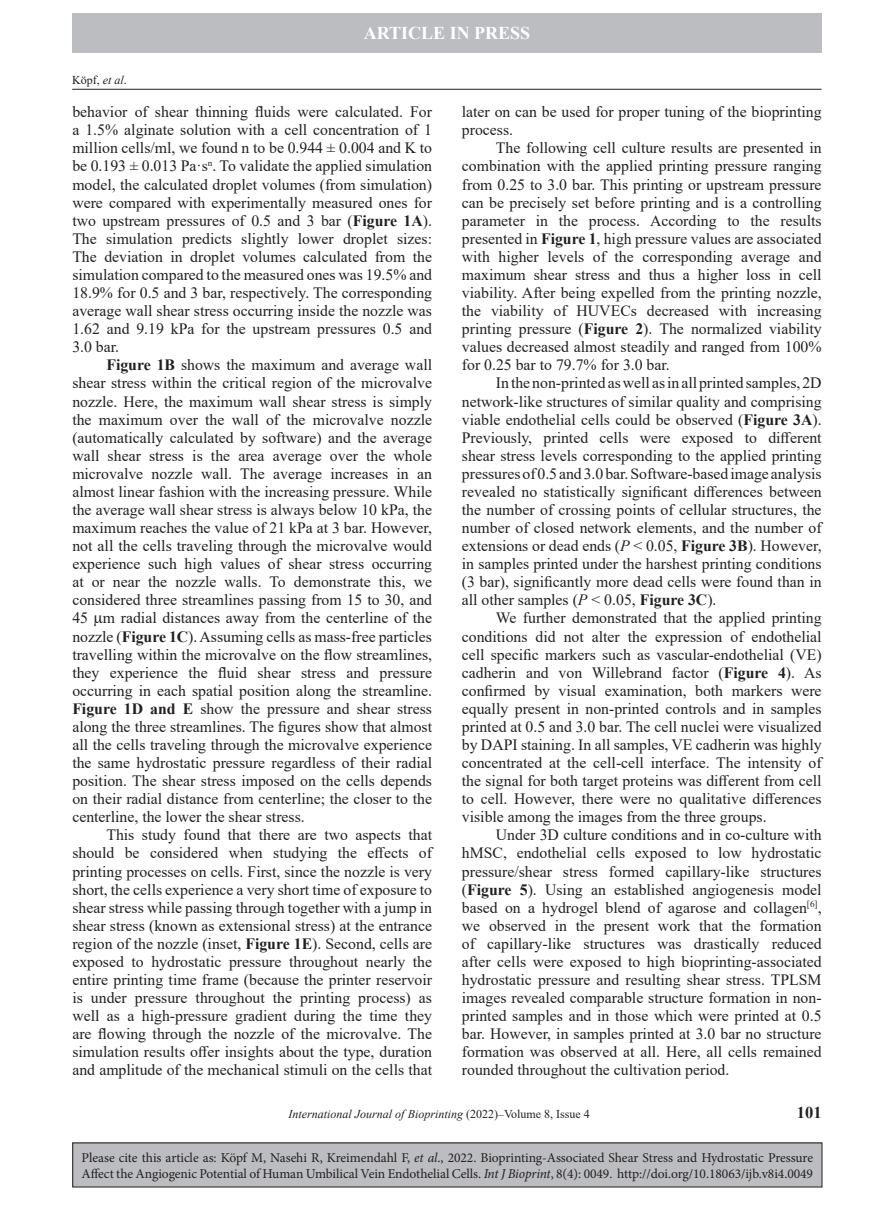
<style>
.page{position:relative;width:894px;height:1212px;background:#fff}
.page>*{position:absolute;margin:0;border:0;box-sizing:border-box;transform-origin:0 0}
.t1{font:700 18px "Times New Roman";color:#fff}
.t2{font:700 16.5px "Times New Roman";color:#231f20}
.TX{font:15.75px/18.1px "Times New Roman";color:#231f20;text-align:justify}
.TXFL{font:15.75px/18.1px "Times New Roman";color:#231f20;text-align:justify}
.t3{font:13.5px/16.5px "Minion Pro";letter-spacing:-.005em;color:#231f20}
.t4{font:italic 12px "Times New Roman";color:#231f20}
.t5{font:12px "Times New Roman";color:#231f20}
.s1{font-style:italic}
.s2{font-weight:700}
.s3{font-style:normal}
</style>
<div class="page">
<hr style="left:72px;top:89px;width:749px;height:1px;background:#231f20">
<div style="left:72px;top:13px;width:749px;height:40px;background:#bcbdc0"></div>
<div style="left:73px;top:1143px;width:748px;height:44px;background:#bcbdc0"></div>
<p class="t5" style="left:72px;top:72px;width:56px">Köpf, <span class="s1">et al</span>.</p>
<p class="t1" style="left:363px;top:20px;width:168px">ARTICLE IN PRESS</p>
<p class="TXFL" style="left:72px;top:102px;width:361px">behavior of shear thinning fluids were calculated. For a 1.5% alginate solution with a cell concentration of 1 million cells/ml, we found n to be 0.944 ± 0.004 and K to be 0.193 ± 0.013 Pa·s<sup>n</sup>. To validate the applied simulation model, the calculated droplet volumes (from simulation) were compared with experimentally measured ones for two upstream pressures of 0.5 and 3 bar (<span class="s2">Figure 1A</span>).<br>The simulation predicts slightly lower droplet sizes:<br>The deviation in droplet volumes calculated from the simulation compared to the measured ones was 19.5% and 18.9% for 0.5 and 3 bar, respectively. The corresponding average wall shear stress occurring inside the nozzle was 1.62 and 9.19 kPa for the upstream pressures 0.5 and 3.0 bar.</p>
<p class="TX" style="left:72px;top:355px;width:361px;text-indent:34px"><span class="s2">Figure 1B</span> shows the maximum and average wall shear stress within the critical region of the microvalve nozzle. Here, the maximum wall shear stress is simply the maximum over the wall of the microvalve nozzle (automatically calculated by software) and the average wall shear stress is the area average over the whole microvalve nozzle wall. The average increases in an almost linear fashion with the increasing pressure. While the average wall shear stress is always below 10 kPa, the maximum reaches the value of 21 kPa at 3 bar. However, not all the cells traveling through the microvalve would experience such high values of shear stress occurring at or near the nozzle walls. To demonstrate this, we considered three streamlines passing from 15 to 30, and 45 m radial distances away from the centerline of the nozzle (<span class="s2">Figure 1C</span>). Assuming cells as mass-free particles travelling within the microvalve on the flow streamlines, they experience the fluid shear stress and pressure occurring in each spatial position along the streamline.<br><span class="s2">Figure 1D and E</span> show the pressure and shear stress along the three streamlines. The figures show that almost all the cells traveling through the microvalve experience the same hydrostatic pressure regardless of their radial position. The shear stress imposed on the cells depends on their radial distance from centerline; the closer to the centerline, the lower the shear stress.</p>
<p class="TX" style="left:72px;top:825px;width:361px;text-indent:34px">This study found that there are two aspects that should be considered when studying the effects of printing processes on cells. First, since the nozzle is very short, the cells experience a very short time of exposure to shear stress while passing through together with a jump in shear stress (known as extensional stress) at the entrance region of the nozzle (inset, <span class="s2">Figure 1E</span>). Second, cells are exposed to hydrostatic pressure throughout nearly the entire printing time frame (because the printer reservoir is under pressure throughout the printing process) as well as a high-pressure gradient during the time they are flowing through the nozzle of the microvalve. The simulation results offer insights about the type, duration and amplitude of the mechanical stimuli on the cells that</p>
<p class="TX" style="left:461px;top:102px;width:361px">later on can be used for proper tuning of the bioprinting process.</p>
<p class="TX" style="left:461px;top:139px;width:361px;text-indent:34px">The following cell culture results are presented in combination with the applied printing pressure ranging from 0.25 to 3.0 bar. This printing or upstream pressure can be precisely set before printing and is a controlling parameter in the process. According to the results presented in <span class="s2">Figure 1</span>, high pressure values are associated with higher levels of the corresponding average and maximum shear stress and thus a higher loss in cell viability. After being expelled from the printing nozzle, the viability of HUVECs decreased with increasing printing pressure (<span class="s2">Figure 2</span>). The normalized viability values decreased almost steadily and ranged from 100% for 0.25 bar to 79.7% for 3.0 bar.</p>
<p class="TX" style="left:461px;top:373px;width:361px;text-indent:34px">In the non-printed as well as in all printed samples, 2D network-like structures of similar quality and comprising viable endothelial cells could be observed (<span class="s2">Figure 3A</span>).<br>Previously, printed cells were exposed to different shear stress levels corresponding to the applied printing pressures of 0.5 and 3.0 bar. Software-based image analysis revealed no statistically significant differences between the number of crossing points of cellular structures, the number of closed network elements, and the number of extensions or dead ends (<span class="s1">P</span> &lt; 0.05, <span class="s2">Figure 3B</span>). However, in samples printed under the harshest printing conditions (3 bar), significantly more dead cells were found than in all other samples (<span class="s1">P</span> &lt; 0.05, <span class="s2">Figure 3C</span>).</p>
<p class="TX" style="left:461px;top:608px;width:361px;text-indent:34px">We further demonstrated that the applied printing conditions did not alter the expression of endothelial cell specific markers such as vascular-endothelial (VE) cadherin and von Willebrand factor (<span class="s2">Figure 4</span>). As confirmed by visual examination, both markers were equally present in non-printed controls and in samples printed at 0.5 and 3.0 bar. The cell nuclei were visualized by DAPI staining. In all samples, VE cadherin was highly concentrated at the cell-cell interface. The intensity of the signal for both target proteins was different from cell to cell. However, there were no qualitative differences visible among the images from the three groups.</p>
<p class="TX" style="left:461px;top:825px;width:361px;text-indent:34px">Under 3D culture conditions and in co-culture with hMSC, endothelial cells exposed to low hydrostatic pressure/shear stress formed capillary-like structures (<span class="s2">Figure 5</span>). Using an established angiogenesis model based on a hydrogel blend of agarose and collagen<sup>[6]</sup>, we observed in the present work that the formation of capillary-like structures was drastically reduced after cells were exposed to high bioprinting-associated hydrostatic pressure and resulting shear stress. TPLSM images revealed comparable structure formation in non&shy;printed samples and in those which were printed at 0.5 bar. However, in samples printed at 3.0 bar no structure formation was observed at all. Here, all cells remained rounded throughout the cultivation period.</p>
<p class="t4" style="left:288px;top:1106px;width:303px">International Journal of Bioprinting <span class="s3">(2022)–Volume 8, Issue 4</span></p>
<p class="t2" style="left:796px;top:1100px;width:26px">101</p>
<p class="t3" style="left:82px;top:1149px;width:732px">Please cite this article as: Köpf M, Nasehi R, Kreimendahl F, <span class="s1">et al</span>., 2022. Bioprinting-Associated Shear Stress and Hydrostatic Pressure<br>Affect the Angiogenic Potential of Human Umbilical Vein Endothelial Cells. <span class="s1">Int J Bioprint</span>, 8(4): 0049. http://doi.org/10.18063/ijb.v8i4.0049</p>
</div>
